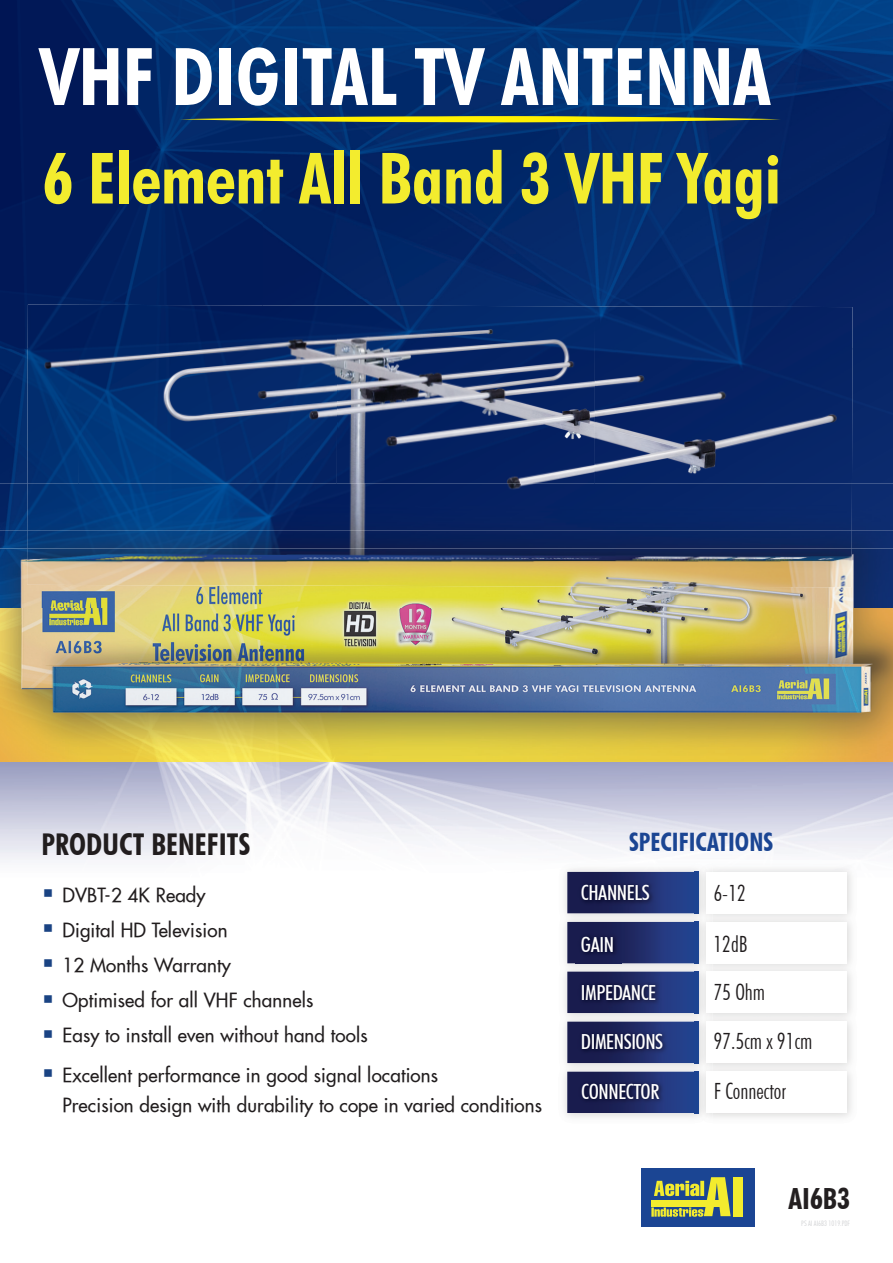
<style>
.page{position:relative;width:893px;height:1263px;background:#fff}
.page>*{position:absolute;margin:0;border:0;box-sizing:border-box;transform-origin:0 0}
.t1{font:700 condensed 79.8px "Futura BT";color:#fff}
.t2{font:700 condensed 70.8px "Futura BT";color:#f3ec2e}
.t3{font:700 condensed 30px "Futura BT";letter-spacing:.005em;color:#211d1e}
.t4{font:700 condensed 29.25px "Futura BT";color:#231f20}
.t5{font:700 condensed 25.35px "Futura BT";color:#1b4593}
.t6{font:300 condensed 22.35px "Futura BT";color:#201c1d}
.t7{font:500 condensed 20.85px "Futura BT";letter-spacing:-.02em;color:#fff}
.t8{font:18.75px/35.1px "Futura Extended";letter-spacing:.01em;color:#211d1e}
.t9{font:300 condensed 7.5px "Futura BT";color:#d1d2d4}
</style>
<div class="page">
<img style="left:0;top:0;width:893px;height:349px">
<div style="left:852px;top:349px;width:41px;height:135px;background:#09286a"></div>
<img style="left:0;top:349px;width:27px;height:135px">
<img style="left:641px;top:1168px;width:114px;height:59px">
<img style="left:27px;top:305px;width:825px;height:179px">
<div style="left:641px;top:1168px;width:113px;height:58px;background:#1b4593"></div>
<div style="left:733px;top:1177px;width:9px;height:39px;background:#f3ec2e"></div>
<svg style="left:651px;top:1177px;width:80px;height:40px"></svg>
<div style="left:651px;top:1200px;width:69px;height:6px;background:#f3ec2e"></div>
<img style="left:555px;top:860px;width:139px;height:258px">
<svg style="left:567px;top:1022px;width:127px;height:41px;background:#213475"></svg>
<svg style="left:567px;top:972px;width:127px;height:41px;background:#213577"></svg>
<svg style="left:567px;top:922px;width:127px;height:41px;background:#213171"></svg>
<svg style="left:567px;top:872px;width:127px;height:41px;background:#223577"></svg>
<svg style="left:567px;top:1072px;width:127px;height:41px;background:#213475"></svg>
<img style="left:694px;top:861px;width:19px;height:261px">
<img style="left:694px;top:1022px;width:5px;height:41px">
<img style="left:694px;top:972px;width:5px;height:41px">
<img style="left:694px;top:922px;width:5px;height:41px">
<img style="left:694px;top:872px;width:5px;height:41px">
<img style="left:694px;top:1072px;width:5px;height:41px">
<div style="left:706px;top:1022px;width:140px;height:41px;background:#fff"></div>
<div style="left:706px;top:972px;width:140px;height:41px;background:#fff"></div>
<div style="left:706px;top:922px;width:140px;height:41px;background:#fff"></div>
<div style="left:706px;top:872px;width:140px;height:41px;background:#fff"></div>
<div style="left:706px;top:1072px;width:141px;height:41px;background:#fff"></div>
<img style="left:575px;top:1025px;width:95px;height:36px">
<img style="left:575px;top:976px;width:88px;height:36px">
<img style="left:575px;top:928px;width:46px;height:36px">
<img style="left:575px;top:877px;width:82px;height:36px">
<img style="left:575px;top:1075px;width:92px;height:36px">
<svg style="left:179px;top:116px;width:602px;height:6px;background:#b0b322"></svg>
<img style="left:0;top:484px;width:893px;height:310px">
<h1 class="t1" style="left:40px;top:28px;width:732px">VHF DIGITAL TV ANTENNA</h1>
<h2 class="t2" style="left:43px;top:135px;width:740px">6 Element All Band 3 VHF Yagi</h2>
<h3 class="t3" style="left:41px;top:826px;width:210px">PRODUCT BENEFITS</h3>
<p class="t8" style="left:62px;top:877px;width:307px">DVBT-2 4K Ready<br>Digital HD Television<br>12 Months Warranty<br>Optimised for all VHF channels<br>Easy to install even without hand tools</p>
<p class="t8" style="left:62px;top:1059px;width:481px;line-height:30px">Excellent performance in good signal locations<br>Precision design with durability to cope in varied conditions</p>
<h3 class="t5" style="left:629px;top:827px;width:146px">SPECIFICATIONS</h3>
<p class="t7" style="left:581px;top:880px;width:70px">CHANNELS</p>
<p class="t6" style="left:714px;top:879px;width:34px">6-12</p>
<p class="t7" style="left:581px;top:932px;width:35px">GAIN</p>
<p class="t6" style="left:714px;top:930px;width:36px">12dB</p>
<p class="t7" style="left:581px;top:980px;width:77px">IMPEDANCE</p>
<p class="t6" style="left:714px;top:979px;width:53px">75 Ohm</p>
<p class="t7" style="left:581px;top:1029px;width:84px">DIMENSIONS</p>
<p class="t6" style="left:714px;top:1028px;width:100px">97.5cm x 91cm</p>
<p class="t7" style="left:581px;top:1079px;width:80px">CONNECTOR</p>
<p class="t6" style="left:714px;top:1078px;width:74px">F Connector</p>
<h3 class="t4" style="left:789px;top:1180px;width:63px">AI6B3</h3>
<p class="t9" style="left:801px;top:1218px;width:50px">PS AI AI6B3 1019.PDF</p>
</div>
